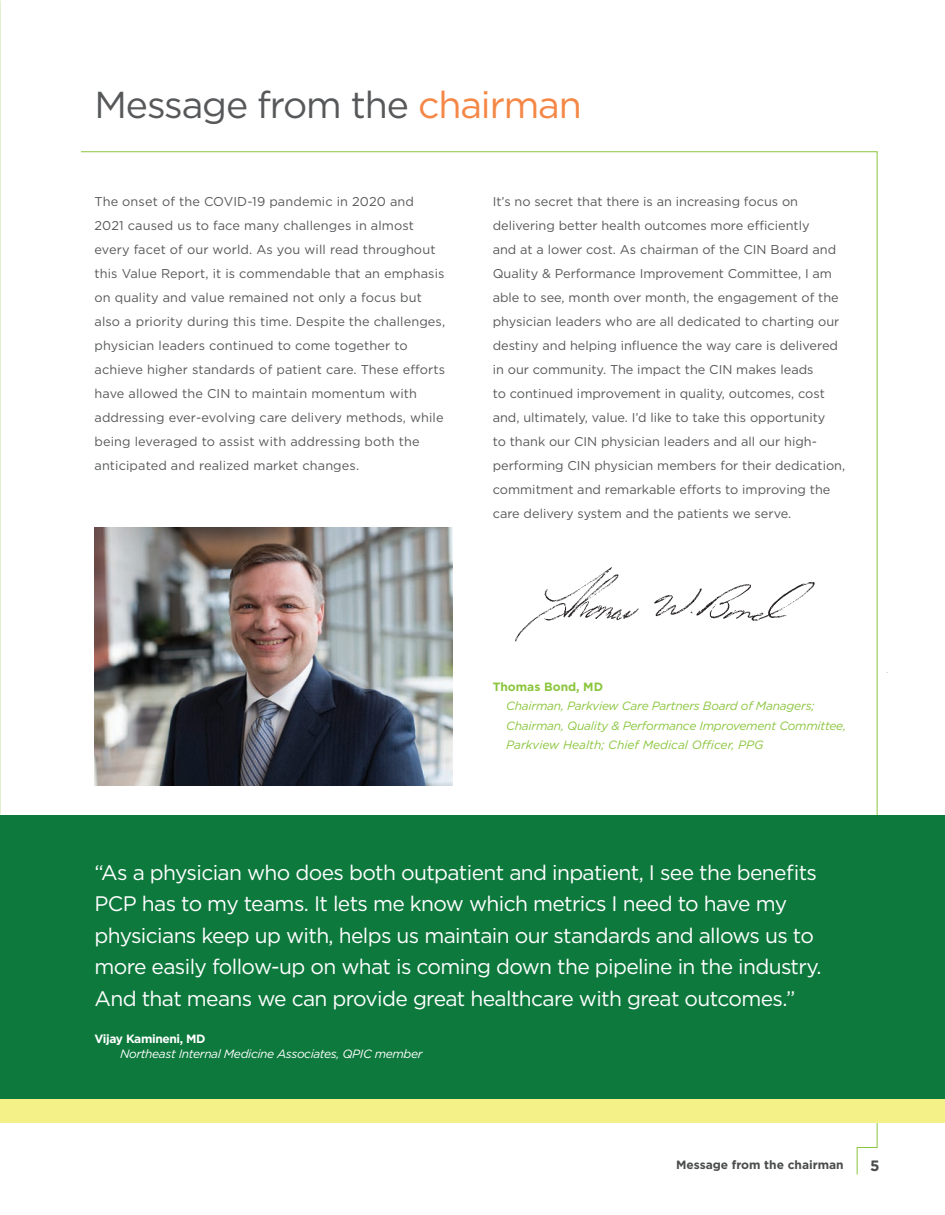
<style>
.page{position:relative;width:945px;height:1215px;background:#fff}
.page>*{position:absolute;margin:0;border:0;box-sizing:border-box;transform-origin:0 0}
.t1{font:37.5px "Gotham";letter-spacing:-.03em;color:#57585a}
.t2{font:21px/31.5px "Gotham";letter-spacing:-.03em;color:#fff}
.t3{font:700 15px "Gotham";color:#4b4c4d}
.t4{font:12.75px/24px "Gotham";color:#57585a}
.t5{font:italic 12px/19.5px "Gotham";letter-spacing:-.02em;color:#8bc63e}
.t6{font:italic 12px "Gotham";letter-spacing:-.03em;color:#fff}
.t7{font:700 12px "Gotham";color:#4b4c4d}
.t8{font:700 12px "Gotham";letter-spacing:-.03em;color:#fff}
.t9{font:700 12px "Gotham";color:#8bc63e}
.s1{color:#f58746}
</style>
<div class="page">
<div style="left:0;top:815px;width:945px;height:296px;background:#0d793d"></div>
<div style="left:0;top:1100px;width:945px;height:23px;background:#f4f188"></div>
<img style="left:94px;top:527px;width:358px;height:259px">
<img style="left:515px;top:517px;width:373px;height:184px">
<h1 class="t1" style="left:94px;top:81px;width:489px">Message from the <span class="s1">chairman</span></h1>
<p class="t4" style="left:94px;top:189px;width:352px">The onset of the COVID-19 pandemic in 2020 and 2021 caused us to face many challenges in almost every facet of our world. As you will read throughout this Value Report, it is commendable that an emphasis on quality and value remained not only a focus but also a priority during this time. Despite the challenges, physician leaders continued to come together to achieve higher standards of patient care. These efforts have allowed the CIN to maintain momentum with addressing ever-evolving care delivery methods, while being leveraged to assist with addressing both the anticipated and realized market changes.</p>
<p class="t4" style="left:493px;top:189px;width:354px">It’s no secret that there is an increasing focus on delivering better health outcomes more efficiently<br>and at a lower cost. As chairman of the CIN Board and Quality &amp; Performance Improvement Committee, I am able to see, month over month, the engagement of the physician leaders who are all dedicated to charting our destiny and helping influence the way care is delivered in our community. The impact the CIN makes leads<br>to continued improvement in quality, outcomes, cost and, ultimately, value. I’d like to take this opportunity<br>to thank our CIN physician leaders and all our high&shy;performing CIN physician members for their dedication, commitment and remarkable efforts to improving the care delivery system and the patients we serve.</p>
<p class="t9" style="left:493px;top:678px;width:112px">Thomas Bond, MD</p>
<p class="t5" style="left:506px;top:696px;width:341px">Chairman, Parkview Care Partners Board of Managers;<br>Chairman, Quality &amp; Performance Improvement Committee,<br>Parkview Health; Chief Medical Officer, PPG</p>
<p class="t2" style="left:94px;top:856px;width:729px">“As a physician who does both outpatient and inpatient, I see the benefits PCP has to my teams. It lets me know which metrics I need to have my physicians keep up with, helps us maintain our standards and allows us to more easily follow-up on what is coming down the pipeline in the industry.<br>And that means we can provide great healthcare with great outcomes.”</p>
<p class="t8" style="left:94px;top:1030px;width:113px">Vijay Kamineni, MD</p>
<p class="t6" style="left:120px;top:1046px;width:304px">Northeast Internal Medicine Associates, QPIC member</p>
<p class="t7" style="left:676px;top:1157px;width:169px">Message from the chairman</p>
<p class="t3" style="left:870px;top:1156px;width:11px">5</p>
</div>
